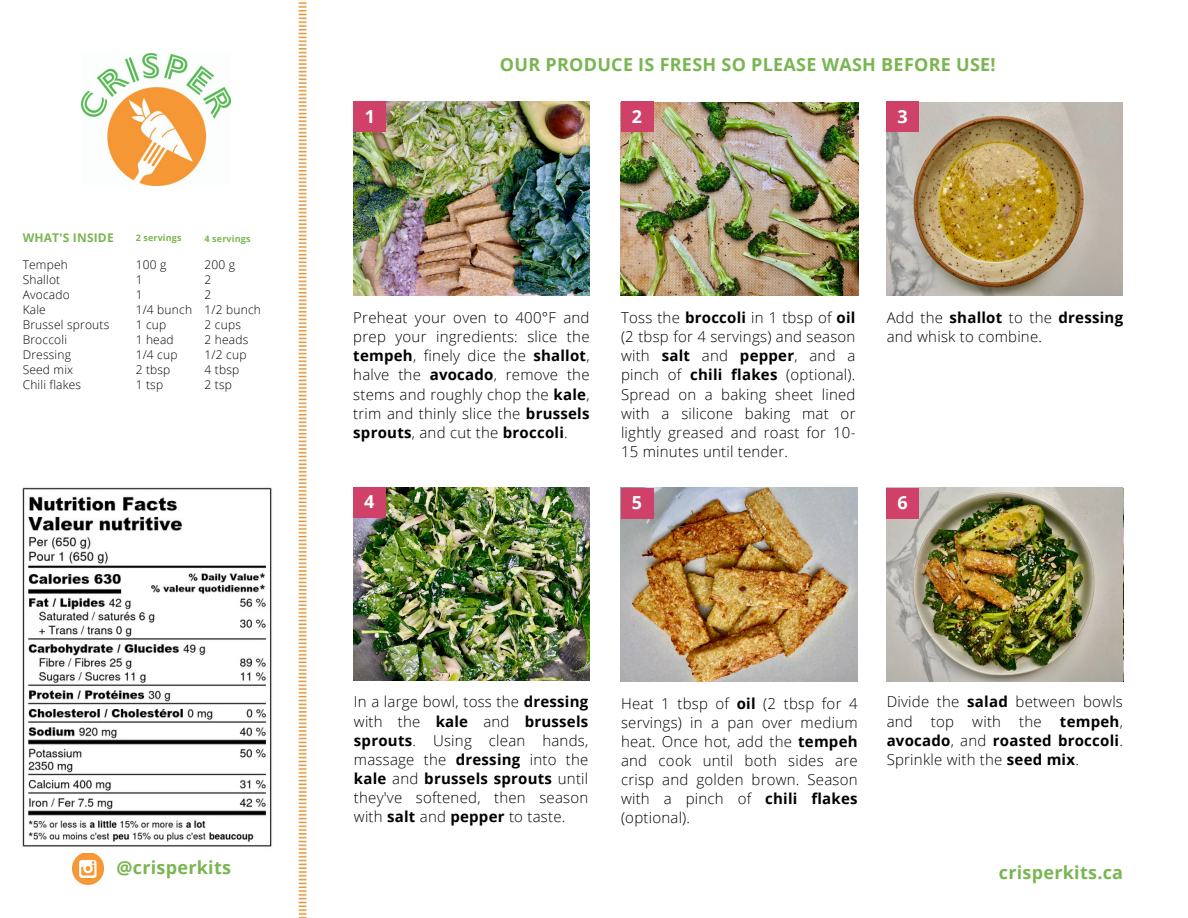
<style>
.page{position:relative;width:1188px;height:918px;background:#fff}
.page>*{position:absolute;margin:0;border:0;box-sizing:border-box;transform-origin:0 0}
.t1{font:700 18px "Open Sans";letter-spacing:.015em;color:#79b652}
.t2{font:700 18px "Open Sans";color:#fff}
.t3{font:300 15px/19.2px "Open Sans";letter-spacing:.015em;color:#000;text-align:justify}
.t4{font:300 12px "Open Sans";letter-spacing:.015em;color:#000}
.t5{font:700 12px "Open Sans";letter-spacing:.015em;color:#79b652}
.t6{font:700 9px "Open Sans";letter-spacing:.015em;color:#79b652}
.s1{font-weight:700}
</style>
<div class="page">
<img style="left:230px;top:0;width:669px;height:918px">
<img style="left:72px;top:853px;width:32px;height:31px">
<img style="left:82px;top:53px;width:148px;height:132px">
<img style="left:621px;top:102px;width:237px;height:194px">
<div style="left:621px;top:102px;width:32px;height:30px;background:#cf4169"></div>
<img style="left:887px;top:102px;width:236px;height:194px">
<div style="left:887px;top:102px;width:32px;height:30px;background:#cf4169"></div>
<img style="left:354px;top:487px;width:236px;height:194px">
<div style="left:353px;top:487px;width:32px;height:31px;background:#cf4169"></div>
<img style="left:354px;top:102px;width:236px;height:193px">
<div style="left:354px;top:102px;width:32px;height:30px;background:#cf4169"></div>
<img style="left:621px;top:488px;width:237px;height:193px">
<div style="left:621px;top:488px;width:32px;height:30px;background:#cf4169"></div>
<img style="left:887px;top:488px;width:236px;height:193px">
<div style="left:887px;top:488px;width:32px;height:30px;background:#cf4169"></div>
<img style="left:23px;top:478px;width:252px;height:374px">
<p class="t5" style="left:23px;top:230px;width:93px">WHAT'S INSIDE</p>
<p class="t6" style="left:136px;top:232px;width:47px">2 servings</p>
<p class="t6" style="left:205px;top:233px;width:47px">4 servings</p>
<p class="t4" style="left:23px;top:256px;width:47px">Tempeh</p>
<p class="t4" style="left:23px;top:271px;width:39px">Shallot</p>
<p class="t4" style="left:23px;top:286px;width:49px">Avocado</p>
<p class="t4" style="left:23px;top:301px;width:25px">Kale</p>
<p class="t4" style="left:23px;top:316px;width:88px">Brussel sprouts</p>
<p class="t4" style="left:23px;top:331px;width:46px">Broccoli</p>
<p class="t4" style="left:23px;top:346px;width:50px">Dressing</p>
<p class="t4" style="left:23px;top:361px;width:52px">Seed mix</p>
<p class="t4" style="left:23px;top:376px;width:60px">Chili flakes</p>
<p class="t4" style="left:136px;top:256px;width:32px">100 g</p>
<p class="t4" style="left:136px;top:271px;width:8px">1</p>
<p class="t4" style="left:136px;top:286px;width:8px">1</p>
<p class="t4" style="left:136px;top:301px;width:58px">1/4 bunch</p>
<p class="t4" style="left:136px;top:316px;width:32px">1 cup</p>
<p class="t4" style="left:136px;top:331px;width:40px">1 head</p>
<p class="t4" style="left:136px;top:346px;width:43px">1/4 cup</p>
<p class="t4" style="left:136px;top:361px;width:36px">2 tbsp</p>
<p class="t4" style="left:136px;top:376px;width:29px">1 tsp</p>
<p class="t4" style="left:205px;top:256px;width:32px">200 g</p>
<p class="t4" style="left:205px;top:271px;width:8px">2</p>
<p class="t4" style="left:205px;top:286px;width:8px">2</p>
<p class="t4" style="left:205px;top:301px;width:58px">1/2 bunch</p>
<p class="t4" style="left:205px;top:316px;width:38px">2 cups</p>
<p class="t4" style="left:205px;top:331px;width:45px">2 heads</p>
<p class="t4" style="left:205px;top:346px;width:43px">1/2 cup</p>
<p class="t4" style="left:205px;top:361px;width:36px">4 tbsp</p>
<p class="t4" style="left:205px;top:376px;width:29px">2 tsp</p>
<p class="t1" style="left:116px;top:855px;width:116px">@crisperkits</p>
<p class="t2" style="left:365px;top:104px;width:12px">1</p>
<p class="t1" style="left:500px;top:52px;width:497px">OUR PRODUCE IS FRESH SO PLEASE WASH BEFORE USE!</p>
<p class="t2" style="left:632px;top:104px;width:12px">2</p>
<p class="t2" style="left:898px;top:104px;width:12px">3</p>
<p class="t3" style="left:621px;top:308px;width:236px">Toss the <span class="s1">broccoli</span> in 1 tbsp of <span class="s1">oil </span>(2 tbsp for 4 servings) and season with <span class="s1">salt</span> and <span class="s1">pepper</span>, and a pinch of <span class="s1">chili flakes</span> (optional).<br>Spread on a baking sheet lined with a silicone baking mat or lightly greased and roast for 10- 15 minutes until tender.</p>
<p class="t3" style="left:353px;top:308px;width:238px">Preheat your oven to 400°F and prep your ingredients: slice the <span class="s1">tempeh</span>, finely dice the <span class="s1">shallot</span>, halve the <span class="s1">avocado</span>, remove the stems and roughly chop the <span class="s1">kale</span>, trim and thinly slice the <span class="s1">brussels sprouts</span>, and cut the <span class="s1">broccoli</span>.</p>
<p class="t3" style="left:887px;top:308px;width:238px">Add the <span class="s1">shallot</span> to the <span class="s1">dressing </span>and whisk to combine.</p>
<p class="t2" style="left:364px;top:489px;width:12px">4</p>
<p class="t2" style="left:632px;top:490px;width:12px">5</p>
<p class="t2" style="left:898px;top:490px;width:12px">6</p>
<p class="t3" style="left:354px;top:692px;width:236px">In a large bowl, toss the <span class="s1">dressing </span>with the <span class="s1">kale</span> and <span class="s1">brussels sprouts</span>. Using clean hands, massage the <span class="s1">dressing</span> into the <span class="s1">kale</span> and <span class="s1">brussels sprouts</span> until they've softened, then season with <span class="s1">salt</span> and <span class="s1">pepper</span> to taste.</p>
<p class="t3" style="left:621px;top:693px;width:238px">Heat 1 tbsp of <span class="s1">oil</span> (2 tbsp for 4 servings) in a pan over medium heat. Once hot, add the <span class="s1">tempeh </span>and cook until both sides are crisp and golden brown. Season with a pinch of <span class="s1">chili flakes </span>(optional).</p>
<p class="t3" style="left:887px;top:692px;width:238px">Divide the <span class="s1">salad</span> between bowls and top with the <span class="s1">tempeh</span>, <span class="s1">avocado</span>, and <span class="s1">roasted broccoli</span>.<br>Sprinkle with the <span class="s1">seed mix</span>.</p>
<p class="t1" style="left:999px;top:860px;width:126px">crisperkits.ca</p>
</div>
